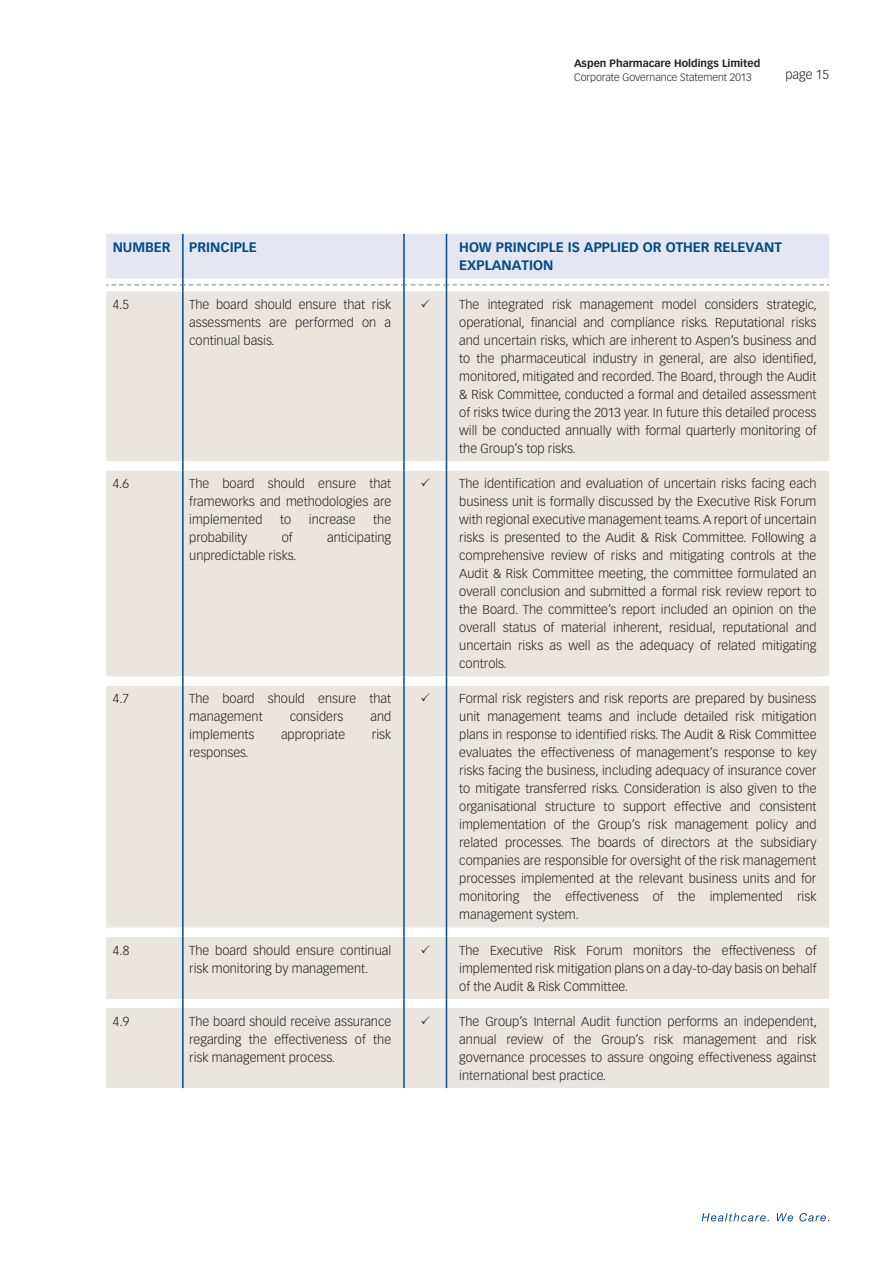
<style>
.page{position:relative;width:893px;height:1263px;background:#fff}
.page>*{position:absolute;margin:0;border:0;box-sizing:border-box;transform-origin:0 0}
.t1{font:700 13.5px/18px "Vectora LT Std";color:#004a8d}
.t2{font:300 12.75px/18px "Vectora LT Std";color:#231f20;text-align:justify}
.t3{font:300 10.5px "Vectora LT Std";color:#231f20}
.t4{font:700 10.5px "Vectora LT Std";color:#231f20}
</style>
<div class="page">
<svg style="left:701px;top:1213px;width:128px;height:8px"></svg>
<div style="left:106px;top:291px;width:723px;height:170px;background:#eae6df"></div>
<div style="left:106px;top:461px;width:723px;height:628px;background:#eae6df"></div>
<hr style="left:403px;top:291px;width:2px;height:170px;background:#004a8d">
<hr style="left:446px;top:291px;width:1px;height:170px;background:#004a8d">
<svg style="left:403px;top:461px;width:2px;height:9px"></svg>
<hr style="left:403px;top:470px;width:2px;height:206px;background:#004a8d">
<hr style="left:446px;top:470px;width:1px;height:206px;background:#004a8d">
<svg style="left:403px;top:676px;width:2px;height:10px"></svg>
<hr style="left:403px;top:686px;width:2px;height:242px;background:#004a8d">
<hr style="left:446px;top:686px;width:1px;height:242px;background:#004a8d">
<svg style="left:403px;top:928px;width:2px;height:9px"></svg>
<hr style="left:403px;top:937px;width:2px;height:62px;background:#004a8d">
<hr style="left:446px;top:937px;width:1px;height:62px;background:#004a8d">
<svg style="left:403px;top:999px;width:2px;height:9px"></svg>
<hr style="left:403px;top:1008px;width:2px;height:80px;background:#004a8d">
<hr style="left:446px;top:1008px;width:1px;height:80px;background:#004a8d">
<hr style="left:182px;top:291px;width:2px;height:170px;background:#004a8d">
<svg style="left:182px;top:461px;width:2px;height:9px"></svg>
<hr style="left:182px;top:470px;width:2px;height:206px;background:#004a8d">
<svg style="left:182px;top:676px;width:2px;height:10px"></svg>
<hr style="left:182px;top:686px;width:2px;height:242px;background:#004a8d">
<svg style="left:182px;top:928px;width:2px;height:9px"></svg>
<hr style="left:182px;top:937px;width:2px;height:62px;background:#004a8d">
<svg style="left:182px;top:999px;width:2px;height:9px"></svg>
<hr style="left:182px;top:1008px;width:2px;height:80px;background:#004a8d">
<svg style="left:106px;top:234px;width:723px;height:57px"></svg>
<svg style="left:421px;top:299px;width:9px;height:8px"></svg>
<svg style="left:421px;top:478px;width:9px;height:8px"></svg>
<svg style="left:421px;top:693px;width:9px;height:9px"></svg>
<svg style="left:421px;top:945px;width:9px;height:8px"></svg>
<svg style="left:421px;top:1016px;width:9px;height:8px"></svg>
<p class="t4" style="left:574px;top:57px;width:188px">Aspen Pharmacare Holdings Limited</p>
<p class="t3" style="left:574px;top:71px;width:179px">Corporate Governance Statement 2013</p>
<p class="t2" style="left:785px;top:66px;width:45px">page 15</p>
<p class="t1" style="left:113px;top:238px;width:59px">NUMBER</p>
<p class="t1" style="left:189px;top:238px;width:69px">PRINCIPLE</p>
<p class="t1" style="left:459px;top:238px;width:324px">HOW PRINCIPLE IS APPLIED OR OTHER RELEVANT<br>EXPLANATION</p>
<p class="t2" style="left:113px;top:295px;width:18px">4.5</p>
<p class="t2" style="left:189px;top:295px;width:203px">The board should ensure that risk assessments are performed on a continual basis.</p>
<p class="t2" style="left:459px;top:295px;width:359px">The integrated risk management model considers strategic, operational, financial and compliance risks. Reputational risks and uncertain risks, which are inherent to Aspen’s business and to the pharmaceutical industry in general, are also identified, monitored, mitigated and recorded. The Board, through the Audit &amp; Risk Committee, conducted a formal and detailed assessment of risks twice during the 2013 year. In future this detailed process will be conducted annually with formal quarterly monitoring of the Group’s top risks.</p>
<p class="t2" style="left:113px;top:475px;width:18px">4.6</p>
<p class="t2" style="left:189px;top:475px;width:203px">The board should ensure that frameworks and methodologies are implemented</p>
<p class="t2" style="left:459px;top:475px;width:359px">The identification and evaluation of uncertain risks facing each business unit is formally discussed by the Executive Risk Forum with regional executive management teams. A report of uncertain risks is presented to the Audit &amp; Risk Committee. Following a comprehensive review of risks and mitigating controls at the Audit &amp; Risk Committee meeting, the committee formulated an overall conclusion and submitted a formal risk review report to the Board. The committee’s report included an opinion on the overall status of material inherent, residual, reputational and uncertain risks as well as the adequacy of related mitigating controls.</p>
<p class="t2" style="left:280px;top:511px;width:13px">to</p>
<p class="t2" style="left:309px;top:511px;width:48px">increase</p>
<p class="t2" style="left:373px;top:511px;width:19px">the</p>
<p class="t2" style="left:189px;top:529px;width:60px">probability</p>
<p class="t2" style="left:282px;top:529px;width:12px">of</p>
<p class="t2" style="left:327px;top:529px;width:66px">anticipating</p>
<p class="t2" style="left:189px;top:547px;width:109px">unpredictable risks.</p>
<p class="t2" style="left:113px;top:690px;width:18px">4.7</p>
<p class="t2" style="left:189px;top:690px;width:203px">The board should ensure that management</p>
<p class="t2" style="left:290px;top:708px;width:55px">considers</p>
<p class="t2" style="left:370px;top:708px;width:22px">and</p>
<p class="t2" style="left:189px;top:726px;width:67px">implements</p>
<p class="t2" style="left:281px;top:726px;width:66px">appropriate</p>
<p class="t2" style="left:372px;top:726px;width:21px">risk</p>
<p class="t2" style="left:189px;top:744px;width:61px">responses.</p>
<p class="t2" style="left:459px;top:690px;width:359px">Formal risk registers and risk reports are prepared by business unit management teams and include detailed risk mitigation plans in response to identified risks. The Audit &amp; Risk Committee evaluates the effectiveness of management’s response to key risks facing the business, including adequacy of insurance cover to mitigate transferred risks. Consideration is also given to the organisational structure to support effective and consistent implementation of the Group’s risk management policy and related processes. The boards of directors at the subsidiary companies are responsible for oversight of the risk management processes implemented at the relevant business units and for monitoring the effectiveness of the implemented risk management system.</p>
<p class="t2" style="left:113px;top:941px;width:18px">4.8</p>
<p class="t2" style="left:189px;top:941px;width:203px">The board should ensure continual risk monitoring by management.</p>
<p class="t2" style="left:459px;top:941px;width:359px">The Executive Risk Forum monitors the effectiveness of implemented risk mitigation plans on a day-to-day basis on behalf of the Audit &amp; Risk Committee.</p>
<p class="t2" style="left:113px;top:1012px;width:18px">4.9</p>
<p class="t2" style="left:189px;top:1012px;width:203px">The board should receive assurance regarding the effectiveness of the risk management process.</p>
<p class="t2" style="left:459px;top:1012px;width:359px">The Group’s Internal Audit function performs an independent, annual review of the Group’s risk management and risk governance processes to assure ongoing effectiveness against international best practice.</p>
</div>
